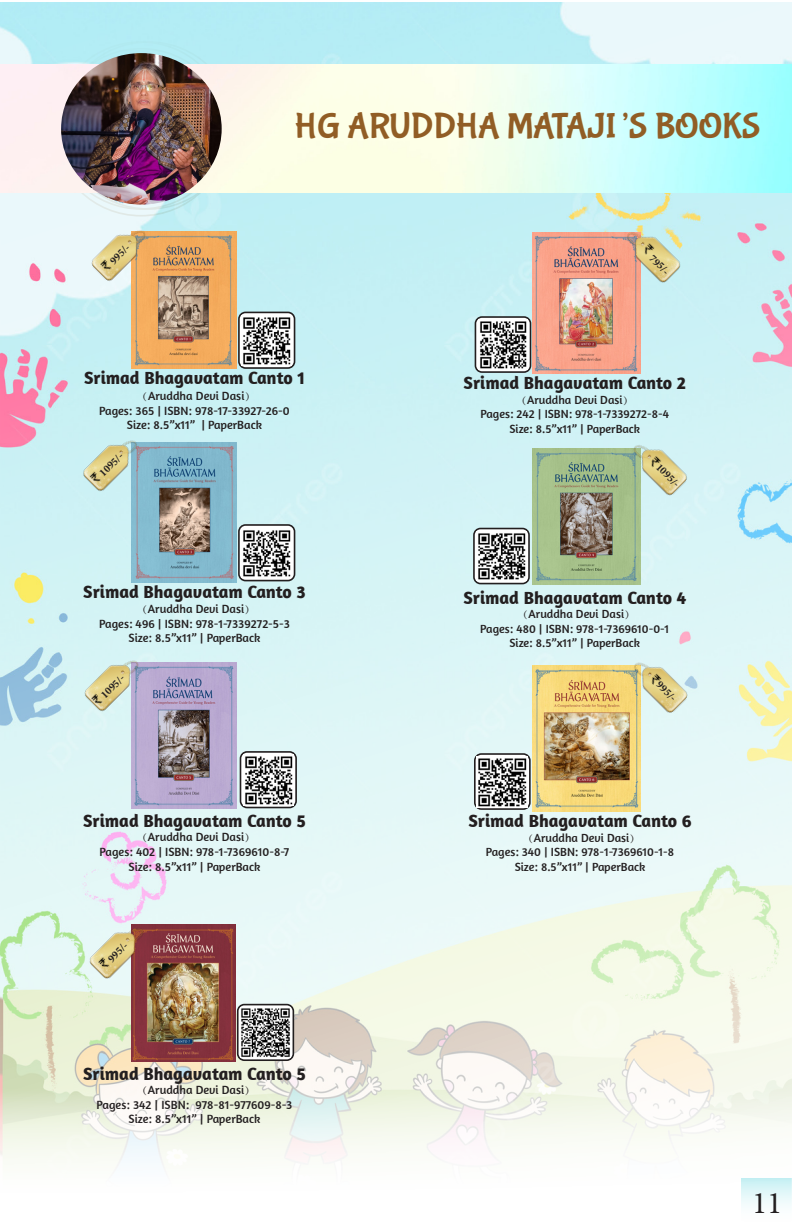
<style>
.page{position:relative;width:792px;height:1224px;background:#fff}
.page>*{position:absolute;margin:0;border:0;box-sizing:border-box;transform-origin:0 0}
.t1{font:36px "Bubblegum Sans";letter-spacing:-.01em;color:#915d25}
.t2{font:31.4px "Minion Pro";color:#231f20}
.t3{font:700 18px "Amaranth";color:#231f20}
.t4{font:12.2px "Amaranth";color:#231f20}
.t5{font:12px "Amaranth";color:#231f20}
.t6{font:700 10.8px "Minion Pro";color:#231f20}
.s1{font-family:"Walkman Chanakya 901 Normal"}
</style>
<div class="page">
<img style="left:0;top:2px;width:792px;height:1204px">
<img style="left:1px;top:65px;width:791px;height:128px">
<img style="left:61px;top:53px;width:161px;height:152px">
<img style="left:131px;top:442px;width:105px;height:141px">
<img style="left:131px;top:231px;width:105px;height:138px">
<img style="left:131px;top:663px;width:105px;height:145px">
<img style="left:67px;top:200px;width:102px;height:103px">
<img style="left:98px;top:256px;width:18px;height:18px">
<img style="left:58px;top:411px;width:103px;height:102px">
<img style="left:88px;top:468px;width:18px;height:18px">
<img style="left:60px;top:631px;width:102px;height:102px">
<img style="left:89px;top:690px;width:18px;height:18px">
<div style="left:239px;top:312px;width:56px;height:56px;background:#fff;border-radius:7px"></div>
<div style="left:238px;top:312px;width:57px;height:57px;border:2px solid #231f20;border-radius:7px"></div>
<img style="left:243px;top:315px;width:49px;height:50px">
<div style="left:240px;top:751px;width:57px;height:57px;border:2px solid #231f20;border-radius:7px"></div>
<img style="left:243px;top:754px;width:51px;height:51px">
<div style="left:237px;top:1004px;width:57px;height:57px;border:2px solid #231f20;border-radius:7px"></div>
<div style="left:239px;top:525px;width:56px;height:56px;background:#fff;border-radius:7px"></div>
<div style="left:238px;top:524px;width:57px;height:57px;border:2px solid #231f20;border-radius:7px"></div>
<img style="left:243px;top:530px;width:48px;height:47px">
<img style="left:533px;top:666px;width:107px;height:145px">
<img style="left:533px;top:448px;width:108px;height:136px">
<img style="left:533px;top:232px;width:108px;height:142px">
<img style="left:602px;top:203px;width:102px;height:102px">
<img style="left:639px;top:241px;width:19px;height:19px">
<img style="left:609px;top:415px;width:102px;height:102px">
<img style="left:646px;top:454px;width:19px;height:19px">
<img style="left:609px;top:633px;width:102px;height:102px">
<img style="left:646px;top:672px;width:19px;height:19px">
<div style="left:475px;top:317px;width:56px;height:55px;background:#fff;border-radius:7px"></div>
<div style="left:475px;top:316px;width:56px;height:57px;border:2px solid #231f20;border-radius:7px"></div>
<img style="left:480px;top:321px;width:47px;height:48px">
<div style="left:474px;top:529px;width:55px;height:55px;background:#fff;border-radius:7px"></div>
<div style="left:473px;top:528px;width:57px;height:56px;border:2px solid #231f20;border-radius:7px"></div>
<img style="left:478px;top:533px;width:48px;height:47px">
<div style="left:474px;top:753px;width:57px;height:57px;border:2px solid #231f20;border-radius:7px"></div>
<img style="left:477px;top:756px;width:51px;height:51px">
<img style="left:131px;top:924px;width:104px;height:137px">
<img style="left:65px;top:898px;width:102px;height:103px">
<img style="left:96px;top:954px;width:18px;height:18px">
<img style="left:240px;top:1007px;width:51px;height:51px">
<p class="t6" style="left:106px;top:257px;width:25px;rotate:-45deg">995/-</p>
<p class="t1" style="left:295px;top:106px;width:467px">HG ARUDDHA MATAJI’S BOOKS</p>
<p class="t6" style="left:657px;top:251px;width:25px;rotate:45deg">795/-</p>
<p class="t3" style="left:84px;top:366px;width:222px">Srimad Bhagavatam Canto 1</p>
<p class="t4" style="left:143px;top:389px;width:109px"><span class="s1">(</span>Aruddha Devi Dasi<span class="s1">)</span></p>
<p class="t4" style="left:99px;top:403px;width:192px">Pages: 365 | ISBN: 978-17-33927-26-0</p>
<p class="t4" style="left:127px;top:418px;width:137px">Size: 8.5”x11” | PaperBack</p>
<p class="t6" style="left:96px;top:469px;width:30px;rotate:-45deg">1095/-</p>
<p class="t3" style="left:83px;top:581px;width:224px">Srimad Bhagavatam Canto 3</p>
<p class="t4" style="left:142px;top:602px;width:109px"><span class="s1">(</span>Aruddha Devi Dasi<span class="s1">)</span></p>
<p class="t4" style="left:99px;top:616px;width:192px">Pages: 496 | ISBN: 978-1-7339272-5-3</p>
<p class="t4" style="left:129px;top:631px;width:134px">Size: 8.5”x11” | PaperBack</p>
<p class="t6" style="left:97px;top:691px;width:30px;rotate:-45deg">1095/-</p>
<p class="t3" style="left:83px;top:809px;width:224px">Srimad Bhagavatam Canto 5</p>
<p class="t4" style="left:142px;top:830px;width:109px"><span class="s1">(</span>Aruddha Devi Dasi<span class="s1">)</span></p>
<p class="t4" style="left:100px;top:845px;width:191px">Pages: 402 | ISBN: 978-1-7369610-8-7</p>
<p class="t4" style="left:129px;top:859px;width:134px">Size: 8.5”x11” | PaperBack</p>
<p class="t6" style="left:104px;top:955px;width:25px;rotate:-45deg">995/-</p>
<p class="t3" style="left:83px;top:1062px;width:224px">Srimad Bhagavatam Canto 5</p>
<p class="t4" style="left:142px;top:1083px;width:109px"><span class="s1">(</span>Aruddha Devi Dasi<span class="s1">)</span></p>
<p class="t4" style="left:97px;top:1097px;width:197px">Pages: 342 | ISBN: 978-81-977609-8-3</p>
<p class="t4" style="left:129px;top:1112px;width:134px">Size: 8.5”x11” | PaperBack</p>
<p class="t3" style="left:464px;top:372px;width:224px">Srimad Bhagavatam Canto 2</p>
<p class="t5" style="left:522px;top:393px;width:108px"><span class="s1">(</span>Aruddha Devi Dasi<span class="s1">)</span></p>
<p class="t5" style="left:481px;top:407px;width:190px">Pages: 242 | ISBN: 978-1-7339272-8-4</p>
<p class="t5" style="left:509px;top:422px;width:132px">Size: 8.5”x11” | PaperBack</p>
<p class="t6" style="left:663px;top:460px;width:30px;rotate:45deg">1095/-</p>
<p class="t3" style="left:463px;top:586px;width:224px">Srimad Bhagavatam Canto 4</p>
<p class="t5" style="left:523px;top:607px;width:108px"><span class="s1">(</span>Aruddha Devi Dasi<span class="s1">)</span></p>
<p class="t5" style="left:480px;top:622px;width:190px">Pages: 480 | ISBN: 978-1-7369610-0-1</p>
<p class="t5" style="left:509px;top:636px;width:132px">Size: 8.5”x11” | PaperBack</p>
<p class="t6" style="left:664px;top:677px;width:25px;rotate:45deg">995/-</p>
<p class="t3" style="left:468px;top:810px;width:225px">Srimad Bhagavatam Canto 6</p>
<p class="t5" style="left:528px;top:831px;width:108px"><span class="s1">(</span>Aruddha Devi Dasi<span class="s1">)</span></p>
<p class="t5" style="left:486px;top:845px;width:190px">Pages: 340 | ISBN: 978-1-7369610-1-8</p>
<p class="t5" style="left:515px;top:860px;width:132px">Size: 8.5”x11” | PaperBack</p>
<h2 class="t2" style="left:752px;top:1182px;width:32px">11</h2>
</div>
